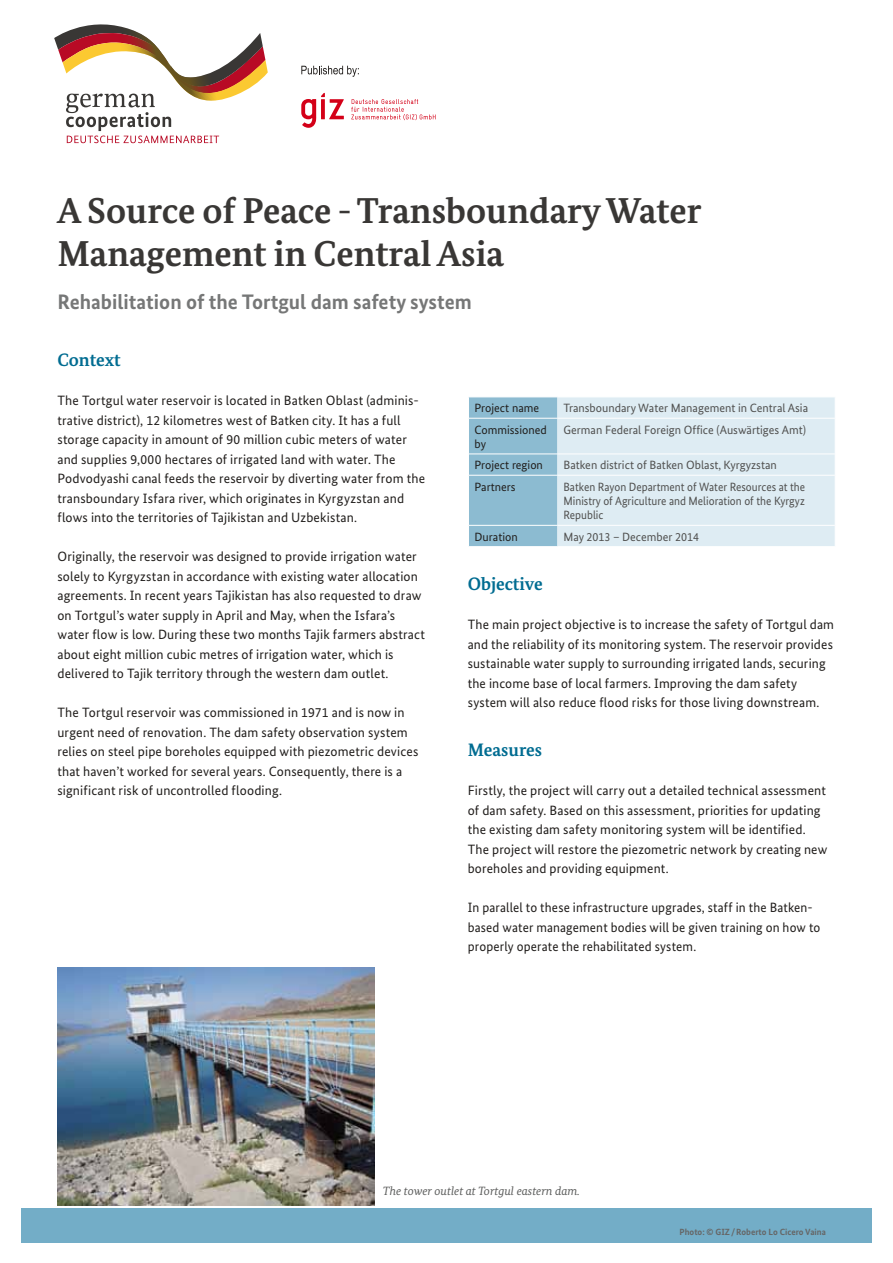
<style>
.page{position:relative;width:893px;height:1263px;background:#fff}
.page>*{position:absolute;margin:0;border:0;box-sizing:border-box;transform-origin:0 0}
.t1{font:700 36px/43.5px "Bundes Serif";color:#393735}
.t2{font:700 21px "Bundes Sans";color:#767777}
.t3{font:700 18px "Bundes Serif";color:#006c91}
.t4{font:13.5px/19.5px "Bundes Sans";letter-spacing:.01em;color:#211e1c}
.t5{font:12px "Bundes Sans";color:#50504f}
.t6{font:12px/14.4px "Bundes Sans";color:#50504f;text-align:justify;scale:.94 1}
.t7{font:12px/14.4px "Bundes Sans";color:#211e1c}
.t8{font:italic 12px "Bundes Serif";color:#5c5d5c}
.t9{font:700 9px "Bundes Sans";color:#666}
</style>
<div class="page">
<div style="left:21px;top:1208px;width:851px;height:34px;background:#73adc7"></div>
<svg style="left:468px;top:397px;width:367px;height:149px;background:#cae0eb"></svg>
<hr style="left:469px;top:418px;width:88px;height:1px;background:#fff">
<hr style="left:557px;top:418px;width:278px;height:1px;background:#fff">
<hr style="left:469px;top:453px;width:88px;height:1px;background:#fff">
<hr style="left:557px;top:453px;width:278px;height:1px;background:#fff">
<hr style="left:469px;top:525px;width:88px;height:1px;background:#fff">
<hr style="left:557px;top:525px;width:278px;height:1px;background:#fff">
<hr style="left:469px;top:475px;width:88px;height:1px;background:#fff">
<hr style="left:557px;top:475px;width:278px;height:1px;background:#fff">
<svg style="left:301px;top:93px;width:43px;height:35px"></svg>
<svg style="left:351px;top:99px;width:85px;height:21px"></svg>
<svg style="left:54px;top:24px;width:214px;height:119px"></svg>
<svg style="left:301px;top:66px;width:58px;height:11px"></svg>
<img style="left:57px;top:968px;width:317px;height:237px">
<h1 class="t1" style="left:57px;top:188px;width:646px">A Source of Peace - Transboundary Water<br>Management in Central Asia</h1>
<h2 class="t2" style="left:57px;top:289px;width:416px">Rehabilitation of the Tortgul dam safety system</h2>
<h3 class="t3" style="left:57px;top:349px;width:65px">Context</h3>
<p class="t4" style="left:57px;top:390px;width:369px">The Tortgul water reservoir is located in Batken Oblast (adminis&shy;trative district), 12 kilometres west of Batken city. It has a full storage capacity in amount of 90 million cubic meters of water and supplies 9,000 hectares of irrigated land with water. The Podvodyashi canal feeds the reservoir by diverting water from the transboundary Isfara river, which originates in Kyrgyzstan and flows into the territories of Tajikistan and Uzbekistan.</p>
<p class="t4" style="left:57px;top:546px;width:369px">Originally, the reservoir was designed to provide irrigation water solely to Kyrgyzstan in accordance with existing water allocation agreements. In recent years Tajikistan has also requested to draw on Tortgul’s water supply in April and May, when the Isfara’s water flow is low. During these two months Tajik farmers abstract about eight million cubic metres of irrigation water, which is delivered to Tajik territory through the western dam outlet.</p>
<p class="t4" style="left:57px;top:702px;width:362px">The Tortgul reservoir was commissioned in 1971 and is now in urgent need of renovation. The dam safety observation system relies on steel pipe boreholes equipped with piezometric devices that haven’t worked for several years. Consequently, there is a significant risk of uncontrolled flooding.</p>
<p class="t7" style="left:474px;top:401px;width:66px">Project name</p>
<p class="t5" style="left:563px;top:401px;width:246px">Transboundary Water Management in Central Asia</p>
<p class="t7" style="left:474px;top:422px;width:74px">Commissioned by</p>
<p class="t5" style="left:563px;top:422px;width:244px">German Federal Foreign Office (Auswärtiges Amt)</p>
<p class="t7" style="left:474px;top:458px;width:70px">Project region</p>
<p class="t5" style="left:563px;top:458px;width:215px">Batken district of Batken Oblast, Kyrgyzstan</p>
<p class="t7" style="left:474px;top:479px;width:43px">Partners</p>
<p class="t6" style="left:563px;top:479px;width:259px">Batken Rayon Department of Water Resources at the Ministry of Agriculture and Melioration of the Kyrgyz Republic</p>
<p class="t7" style="left:474px;top:529px;width:45px">Duration</p>
<p class="t5" style="left:563px;top:529px;width:137px">May 2013 – December 2014</p>
<h3 class="t3" style="left:468px;top:573px;width:77px">Objective</h3>
<p class="t4" style="left:468px;top:615px;width:368px">The main project objective is to increase the safety of Tortgul dam and the reliability of its monitoring system. The reservoir provides sustainable water supply to surrounding irrigated lands, securing the income base of local farmers. Improving the dam safety system will also reduce flood risks for those living downstream.</p>
<h3 class="t3" style="left:468px;top:739px;width:76px">Measures</h3>
<p class="t4" style="left:468px;top:780px;width:361px">Firstly, the project will carry out a detailed technical assessment of dam safety. Based on this assessment, priorities for updating the existing dam safety monitoring system will be identified.<br>The project will restore the piezometric network by creating new boreholes and providing equipment.</p>
<p class="t4" style="left:468px;top:897px;width:354px">In parallel to these infrastructure upgrades, staff in the Batken&shy;based water management bodies will be given training on how to properly operate the rehabilitated system.</p>
<p class="t8" style="left:383px;top:1183px;width:199px">The tower outlet at Tortgul eastern dam.</p>
<p class="t9" style="left:679px;top:1226px;width:148px">Photo: © GIZ/Roberto Lo Cicero Vaina</p>
</div>
